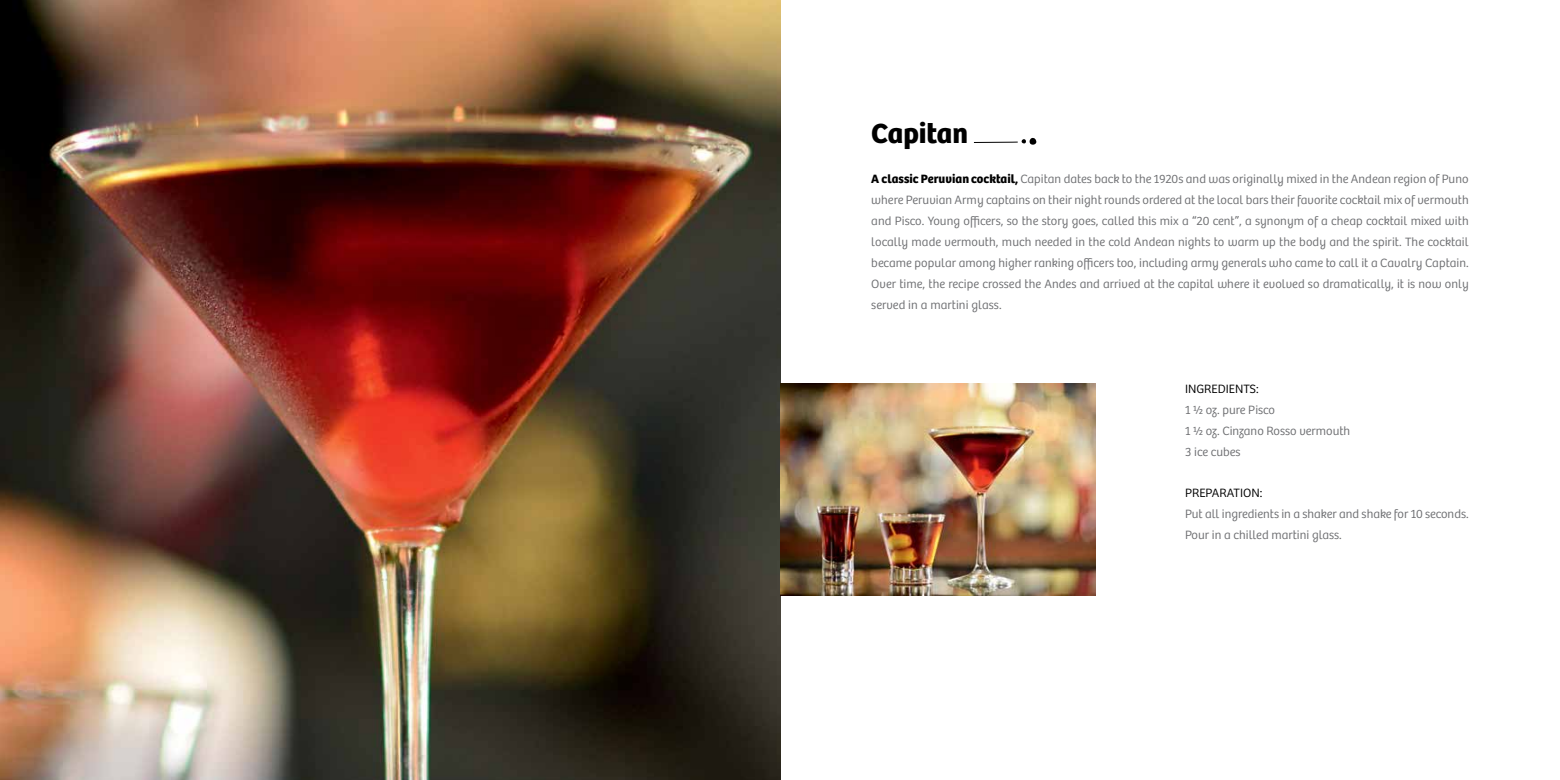
<style>
.page{position:relative;width:1560px;height:780px;background:#fff}
.page>*{position:absolute;margin:0;border:0;box-sizing:border-box;transform-origin:0 0}
.t1{font:700 28.75px "Bree Peru";color:#000}
.t2{font:300 12.5px/21px "Bree Peru";color:#6d6e71}
.t3{font:300 12.5px "Bree Peru";color:#000}
.s1{font-weight:700;color:#000}
</style>
<div class="page">
<img style="left:0;top:0;width:780px;height:780px">
<img style="left:780px;top:383px;width:315px;height:212px">
<svg style="left:973px;top:137px;width:63px;height:8px"></svg>
<h1 class="t1" style="left:871px;top:116px;width:98px">Capitan</h1>
<p class="t2" style="left:871px;top:168px;width:599px;text-align:justify"><span class="s1">A classic Peruvian cocktail,</span> Capitan dates back to the 1920s and was originally mixed in the Andean region of Puno where Peruvian Army captains on their night rounds ordered at the local bars their favorite cocktail mix of vermouth and Pisco. Young officers, so the story goes, called this mix a “20 cent”, a synonym of a cheap cocktail mixed with locally made vermouth, much needed in the cold Andean nights to warm up the body and the spirit. The cocktail became popular among higher ranking officers too, including army generals who came to call it a Cavalry Captain.<br>Over time, the recipe crossed the Andes and arrived at the capital where it evolved so dramatically, it is now only served in a martini glass.</p>
<p class="t3" style="left:1184px;top:381px;width:75px">INGREDIENTS:</p>
<p class="t2" style="left:1184px;top:399px;width:167px">1 ½ oz. pure Pisco<br>1 ½ oz. Cinzano Rosso vermouth<br>3 ice cubes</p>
<p class="t3" style="left:1184px;top:486px;width:79px">PREPARATION:</p>
<p class="t2" style="left:1184px;top:504px;width:285px">Put all ingredients in a shaker and shake for 10 seconds.<br>Pour in a chilled martini glass.</p>
</div>
